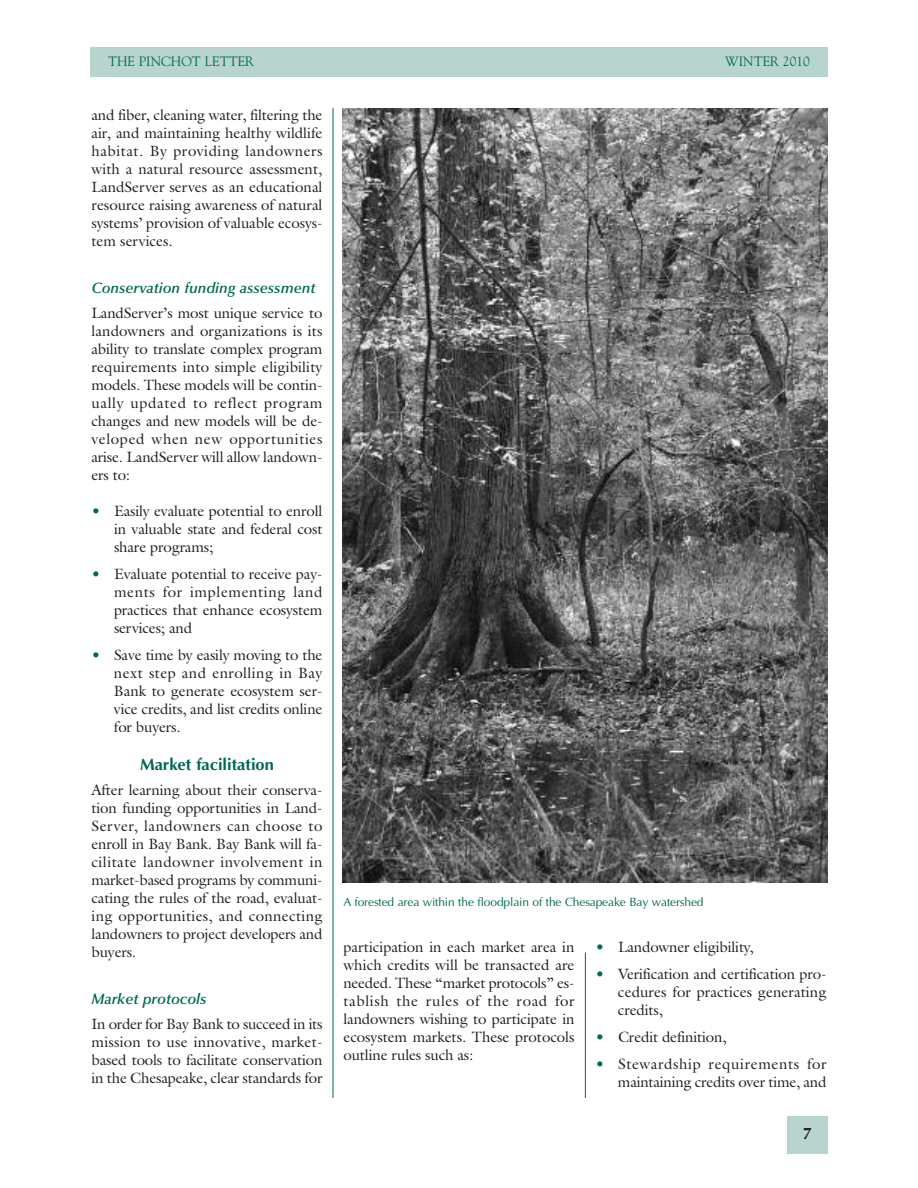
<style>
.page{position:relative;width:918px;height:1188px;background:#fff}
.page>*{position:absolute;margin:0;border:0;box-sizing:border-box;transform-origin:0 0}
.t1{font:700 16.5px "Optima";color:#006951}
.t2{font:700 16.5px "Optima";color:#231f20}
.t3{font:15px/18px "Galliard";letter-spacing:-.01em;color:#231f20;text-align:justify}
.t4{font:italic 600 15px "Optima";color:#006951}
.t5{font:13.5px "Goudy";color:#006951}
.t6{font:12px "Optima";letter-spacing:-.01em;color:#006951}
.s1{color:#006951}
</style>
<div class="page">
<hr style="left:333px;top:108px;width:1px;height:990px;background:#006951">
<hr style="left:585px;top:953px;width:1px;height:145px;background:#006951">
<div style="left:90px;top:47px;width:738px;height:29px;background:#b8d4ce"></div>
<div style="left:787px;top:1117px;width:41px;height:37px;background:#b8d4ce"></div>
<img style="left:342px;top:108px;width:486px;height:774px">
<p class="t5" style="left:108px;top:53px;width:148px">THE PINCHOT LETTER</p>
<p class="t5" style="left:725px;top:53px;width:86px">WINTER 2010</p>
<p class="t3" style="left:91px;top:106px;width:233px">and fiber, cleaning water, filtering the air, and maintaining healthy wildlife habitat. By providing landowners with a natural resource assessment, LandServer serves as an educational resource raising awareness of natural systems’ provision of valuable ecosys&shy;tem services.</p>
<p class="t4" style="left:92px;top:282px;width:225px">Conservation funding assessment</p>
<p class="t3" style="left:92px;top:304px;width:233px">LandServer’s most unique service to landowners and organizations is its ability to translate complex program requirements into simple eligibility models. These models will be contin&shy;ually updated to reflect program changes and new models will be de&shy;veloped when new opportunities arise. LandServer will allow landown&shy;ers to:</p>
<p class="t3" style="left:114px;top:502px;width:210px;text-indent:-23px"><span class="s1">•</span> Easily evaluate potential to enroll in valuable state and federal cost share programs;</p>
<p class="t3" style="left:114px;top:565px;width:210px;text-indent:-22px"><span class="s1">•</span> Evaluate potential to receive pay&shy;ments for implementing land practices that enhance ecosystem services; and</p>
<p class="t3" style="left:114px;top:646px;width:210px;text-indent:-22px"><span class="s1">•</span> Save time by easily moving to the next step and enrolling in Bay Bank to generate ecosystem ser&shy;vice credits, and list credits online for buyers.</p>
<p class="t1" style="left:140px;top:754px;width:135px">Market facilitation</p>
<p class="t3" style="left:91px;top:781px;width:233px">After learning about their conserva&shy;tion funding opportunities in Land-Server, landowners can choose to enroll in Bay Bank. Bay Bank will fa&shy;cilitate landowner involvement in market-based programs by communi&shy;cating the rules of the road, evaluat&shy;ing opportunities, and connecting landowners to project developers and buyers.</p>
<p class="t4" style="left:92px;top:993px;width:117px">Market protocols</p>
<p class="t3" style="left:91px;top:1015px;width:233px">In order for Bay Bank to succeed in its mission to use innovative, market&shy;based tools to facilitate conservation in the Chesapeake, clear standards for</p>
<p class="t6" style="left:344px;top:895px;width:362px">A forested area within the floodplain of the Chesapeake Bay watershed</p>
<p class="t3" style="left:343px;top:938px;width:233px">participation in each market area in which credits will be transacted are needed. These “market protocols” es&shy;tablish the rules of the road for landowners wishing to participate in ecosystem markets. These protocols outline rules such as:</p>
<p class="t3" style="left:596px;top:938px;width:160px"><span class="s1">•</span> Landowner eligibility,</p>
<p class="t3" style="left:618px;top:965px;width:210px;text-indent:-22px"><span class="s1">•</span> Verification and certification pro&shy;cedures for practices generating credits,</p>
<p class="t3" style="left:596px;top:1028px;width:133px"><span class="s1">•</span> Credit definition,</p>
<p class="t3" style="left:596px;top:1055px;width:233px;text-align:right"><span class="s1">•</span> Stewardship requirements for maintaining credits over time, and</p>
<p class="t2" style="left:803px;top:1124px;width:11px">7</p>
</div>
